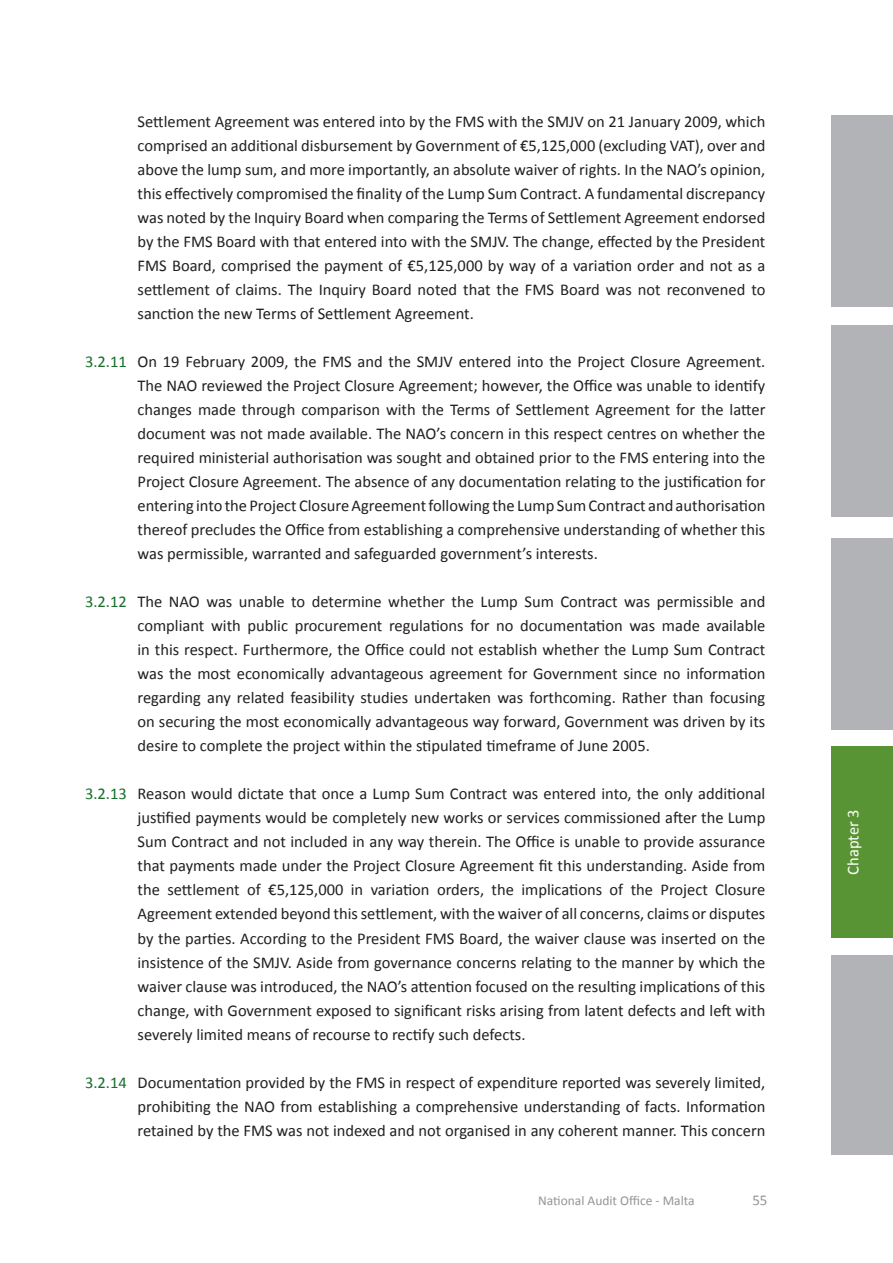
<style>
.page{position:relative;width:893px;height:1263px;background:#fff}
.page>*{position:absolute;margin:0;border:0;box-sizing:border-box;transform-origin:0 0}
.t1{font:16.5px/24px "Calibri";color:#231f20;text-align:justify}
.t2{font:16.5px "Calibri";color:#fff}
.t3{font:15px "Calibri";color:#939598}
.t4{font:13.5px "Calibri";color:#939598}
.s1{color:#176f2b}
</style>
<div class="page">
<div style="left:831px;top:746px;width:62px;height:192px;background:#599434"></div>
<div style="left:831px;top:325px;width:62px;height:192px;background:#b2b3b7"></div>
<div style="left:831px;top:538px;width:62px;height:191px;background:#b2b3b7"></div>
<div style="left:831px;top:115px;width:62px;height:191px;background:#b2b3b7"></div>
<div style="left:831px;top:955px;width:62px;height:199px;background:#b2b3b7"></div>
<p class="t1" style="left:138px;top:109px;width:629px">Settlement Agreement was entered into by the FMS with the SMJV on 21 January 2009, which comprised an additional disbursement by Government of €5,125,000 (excluding VAT), over and above the lump sum, and more importantly, an absolute waiver of rights. In the NAO’s opinion, this effectively compromised the finality of the Lump Sum Contract. A fundamental discrepancy was noted by the Inquiry Board when comparing the Terms of Settlement Agreement endorsed by the FMS Board with that entered into with the SMJV. The change, effected by the President FMS Board, comprised the payment of €5,125,000 by way of a variation order and not as a settlement of claims. The Inquiry Board noted that the FMS Board was not reconvened to sanction the new Terms of Settlement Agreement.</p>
<p class="t1" style="left:138px;top:349px;width:629px;text-indent:-53px"><span class="s1">3.2.11</span> On 19 February 2009, the FMS and the SMJV entered into the Project Closure Agreement.<br>The NAO reviewed the Project Closure Agreement; however, the Office was unable to identify changes made through comparison with the Terms of Settlement Agreement for the latter document was not made available. The NAO’s concern in this respect centres on whether the required ministerial authorisation was sought and obtained prior to the FMS entering into the Project Closure Agreement. The absence of any documentation relating to the justification for entering into the Project Closure Agreement following the Lump Sum Contract and authorisation thereof precludes the Office from establishing a comprehensive understanding of whether this was permissible, warranted and safeguarded government’s interests.</p>
<p class="t1" style="left:138px;top:589px;width:629px;text-indent:-53px"><span class="s1">3.2.12</span> The NAO was unable to determine whether the Lump Sum Contract was permissible and compliant with public procurement regulations for no documentation was made available in this respect. Furthermore, the Office could not establish whether the Lump Sum Contract was the most economically advantageous agreement for Government since no information regarding any related feasibility studies undertaken was forthcoming. Rather than focusing on securing the most economically advantageous way forward, Government was driven by its desire to complete the project within the stipulated timeframe of June 2005.</p>
<p class="t1" style="left:138px;top:781px;width:629px;text-indent:-53px"><span class="s1">3.2.13</span> Reason would dictate that once a Lump Sum Contract was entered into, the only additional justified payments would be completely new works or services commissioned after the Lump Sum Contract and not included in any way therein. The Office is unable to provide assurance that payments made under the Project Closure Agreement fit this understanding. Aside from the settlement of €5,125,000 in variation orders, the implications of the Project Closure Agreement extended beyond this settlement, with the waiver of all concerns, claims or disputes by the parties. According to the President FMS Board, the waiver clause was inserted on the insistence of the SMJV. Aside from governance concerns relating to the manner by which the waiver clause was introduced, the NAO’s attention focused on the resulting implications of this change, with Government exposed to significant risks arising from latent defects and left with severely limited means of recourse to rectify such defects.</p>
<p class="t1" style="left:138px;top:1069px;width:629px;text-indent:-53px"><span class="s1">3.2.14</span> Documentation provided by the FMS in respect of expenditure reported was severely limited, prohibiting the NAO from establishing a comprehensive understanding of facts. Information retained by the FMS was not indexed and not organised in any coherent manner. This concern</p>
<p class="t4" style="left:538px;top:1191px;width:158px">National Audit Office - Malta</p>
<p class="t3" style="left:752px;top:1189px;width:17px">55</p>
<p class="t2" style="left:842px;top:875px;width:67px;rotate:-90deg">Chapter 3</p>
</div>
